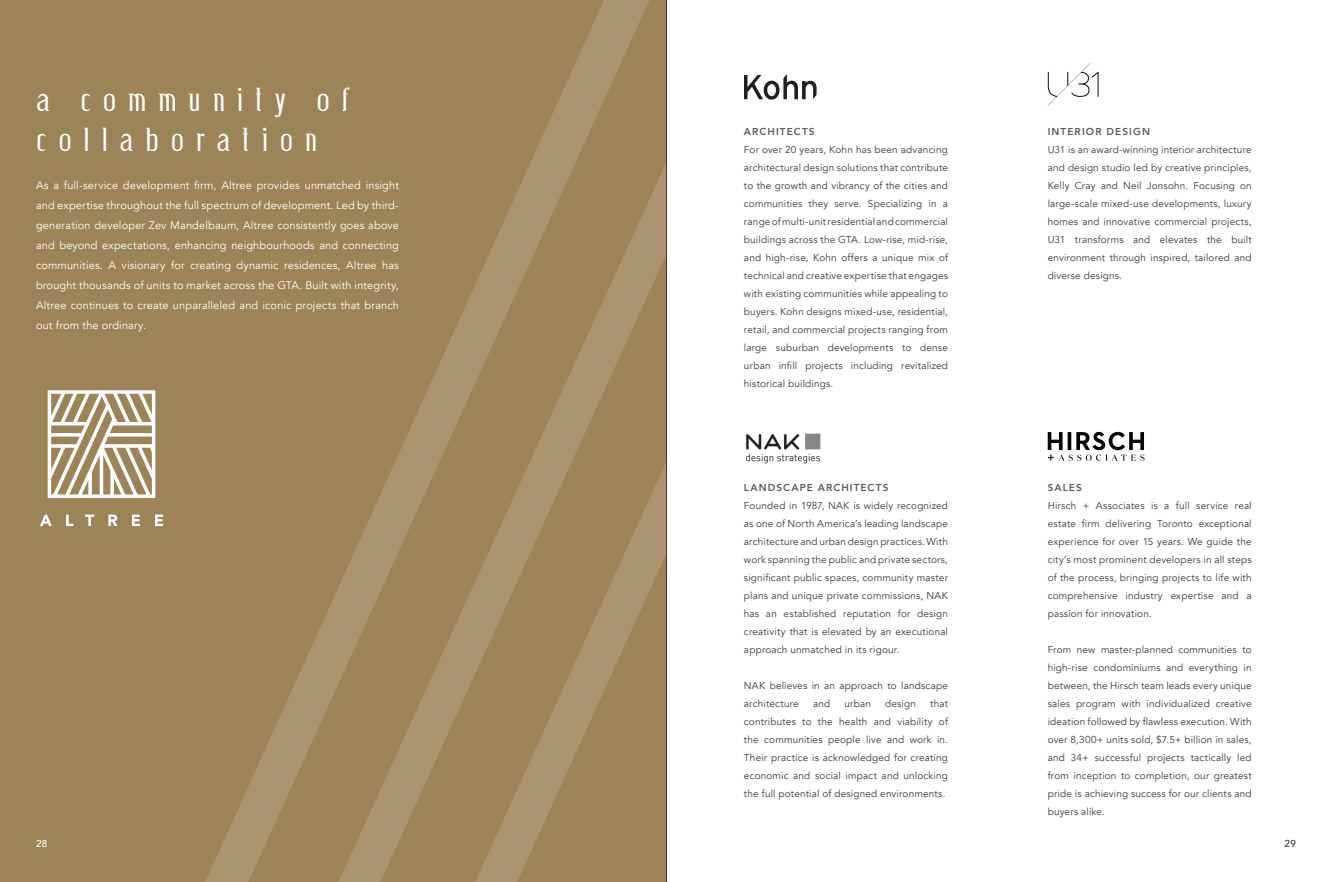
<style>
.page{position:relative;width:1332px;height:882px;background:#fff}
.page>*{position:absolute;margin:0;border:0;box-sizing:border-box;transform-origin:0 0}
.t1{font:30px/40px "Tjempaka";letter-spacing:.39em;color:#fff}
.t2{font:11px/20px "Avenir";letter-spacing:.01em;color:#fff;text-align:justify}
.t3{font:10px/18px "Avenir";letter-spacing:.015em;color:#433635;text-align:justify}
.t4{font:800 10px "Avenir";letter-spacing:.11em;color:#645655}
.t5{font:500 10px "Avenir";color:#fff}
.t6{font:500 10px "Avenir";color:#433635}
</style>
<div class="page">
<div style="left:0;top:0;width:666px;height:882px;background:#9c8358"></div>
<svg style="left:205px;top:0;width:461px;height:882px"></svg>
<svg style="left:40px;top:515px;width:12px;height:11px"></svg>
<svg style="left:66px;top:515px;width:7px;height:11px"></svg>
<svg style="left:85px;top:515px;width:9px;height:11px"></svg>
<svg style="left:108px;top:515px;width:10px;height:11px"></svg>
<svg style="left:132px;top:515px;width:8px;height:11px"></svg>
<svg style="left:155px;top:515px;width:8px;height:11px"></svg>
<svg style="left:48px;top:390px;width:107px;height:108px"></svg>
<svg style="left:744px;top:74px;width:73px;height:26px"></svg>
<svg style="left:1048px;top:63px;width:51px;height:43px"></svg>
<svg style="left:1048px;top:432px;width:97px;height:29px"></svg>
<img style="left:745px;top:433px;width:76px;height:31px">
<hr style="left:666px;top:0;width:1px;height:882px;background:#433635">
<p class="t1" style="left:36px;top:80px;width:315px">a community of collaboration</p>
<p class="t2" style="left:36px;top:176px;width:365px">As a full-service development firm, Altree provides unmatched insight and expertise throughout the full spectrum of development. Led by third&shy;generation developer Zev Mandelbaum, Altree consistently goes above and beyond expectations, enhancing neighbourhoods and connecting communities. A visionary for creating dynamic residences, Altree has brought thousands of units to market across the GTA. Built with integrity, Altree continues to create unparalleled and iconic projects that branch out from the ordinary.</p>
<p class="t4" style="left:744px;top:124px;width:72px">ARCHITECTS</p>
<p class="t3" style="left:744px;top:141px;width:206px">For over 20 years, Kohn has been advancing architectural design solutions that contribute to the growth and vibrancy of the cities and communities they serve. Specializing in a range of multi-unit residential and commercial buildings across the GTA. Low-rise, mid-rise, and high-rise, Kohn offers a unique mix of technical and creative expertise that engages with existing communities while appealing to buyers. Kohn designs mixed-use, residential, retail, and commercial projects ranging from large suburban developments to dense urban infill projects including revitalized historical buildings.</p>
<p class="t4" style="left:744px;top:479px;width:146px">LANDSCAPE ARCHITECTS</p>
<p class="t3" style="left:744px;top:496px;width:206px">Founded in 1987, NAK is widely recognized as one of North America’s leading landscape architecture and urban design practices. With work spanning the public and private sectors, significant public spaces, community master plans and unique private commissions, NAK has an established reputation for design creativity that is elevated by an executional approach unmatched in its rigour.</p>
<p class="t3" style="left:744px;top:676px;width:206px">NAK believes in an approach to landscape architecture</p>
<p class="t3" style="left:744px;top:694px;width:206px;text-indent:186px">that contributes to the health and viability of the communities people live and work in.<br>Their practice is acknowledged for creating economic and social impact and unlocking the full potential of designed environments.</p>
<p class="t3" style="left:813px;top:694px;width:19px">and</p>
<p class="t3" style="left:844px;top:694px;width:28px">urban</p>
<p class="t3" style="left:885px;top:694px;width:32px">design</p>
<p class="t4" style="left:1048px;top:124px;width:104px">INTERIOR DESIGN</p>
<p class="t3" style="left:1048px;top:141px;width:206px">U31 is an award-winning interior architecture and design studio led by creative principles, Kelly Cray and Neil Jonsohn. Focusing on large-scale mixed-use developments, luxury homes and innovative commercial projects, U31 transforms and elevates the built environment through inspired, tailored and diverse designs.</p>
<p class="t4" style="left:1048px;top:479px;width:36px">SALES</p>
<p class="t3" style="left:1048px;top:496px;width:206px">Hirsch + Associates is a full service real estate firm delivering Toronto exceptional experience for over 15 years. We guide the city’s most prominent developers in all steps of the process, bringing projects to life with comprehensive industry expertise and a passion for innovation.</p>
<p class="t3" style="left:1048px;top:640px;width:206px">From new master-planned communities to high-rise condominiums and everything in between, the Hirsch team leads every unique sales program with individualized creative ideation followed by flawless execution. With over 8,300+ units sold, $7.5+ billion in sales, and 34+ successful projects tactically led from inception to completion, our greatest pride is achieving success for our clients and buyers alike.</p>
<p class="t5" style="left:36px;top:835px;width:13px">28</p>
<p class="t6" style="left:1285px;top:835px;width:13px">29</p>
</div>
